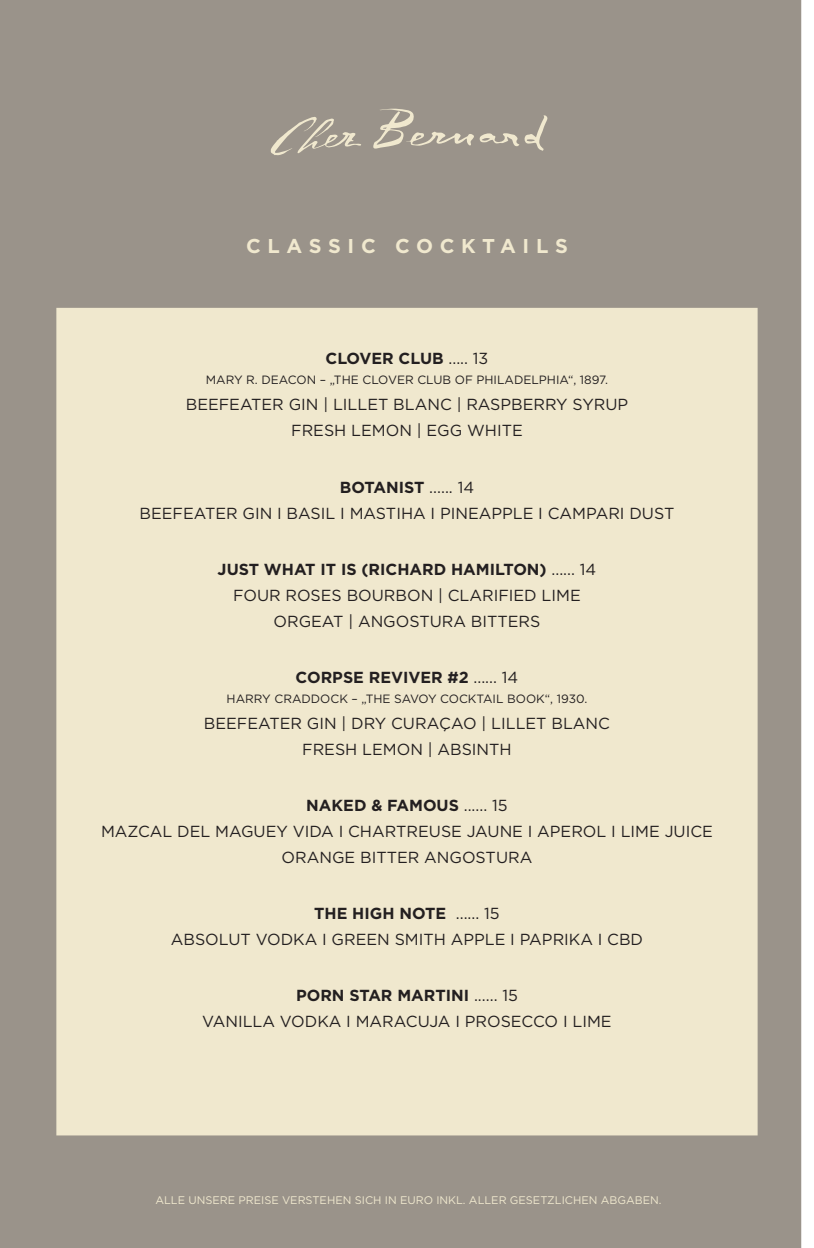
<style>
.page{position:relative;width:814px;height:1248px;background:#fff}
.page>*{position:absolute;margin:0;border:0;box-sizing:border-box;transform-origin:0 0}
.t1{font:700 20px "Gotham";letter-spacing:.335em;color:#f0e8ce}
.t2{font:16px/26px "Gotham";color:#231f20;text-align:center}
.t3{font:700 16px "Gotham";color:#231f20}
.t4{font:12px "Gotham";color:#231f20}
.t5{font:11px "Gotham";color:#f0e8ce}
.s1{font-weight:400}
.s2{font-weight:700}
</style>
<div class="page">
<div style="left:0;top:0;width:801px;height:1247px;background:#9a938a"></div>
<svg style="left:270px;top:115px;width:91px;height:40px;background:#a9a195"></svg>
<svg style="left:372px;top:108px;width:175px;height:43px;background:#a8a095"></svg>
<div style="left:101px;top:353px;width:611px;height:737px;background:#f0e8ce"></div>
<div style="left:56px;top:308px;width:701px;height:827px;border:90px solid #f0e8ce"></div>
<p class="t1" style="left:246px;top:234px;width:323px">CLASSIC COCKTAILS</p>
<p class="t3" style="left:325px;top:349px;width:164px">CLOVER CLUB <span class="s1">..... 13</span></p>
<p class="t4" style="left:206px;top:373px;width:404px">MARY R. DEACON – „THE CLOVER CLUB OF PHILADELPHIA“, 1897.</p>
<p class="t2" style="left:186px;top:391px;width:444px">BEEFEATER GIN | LILLET BLANC | RASPBERRY SYRUP<br>FRESH LEMON | EGG WHITE</p>
<p class="t3" style="left:340px;top:477px;width:136px">BOTANIST <span class="s1">...... 14</span></p>
<p class="t2" style="left:139px;top:499px;width:536px">BEEFEATER GIN I BASIL I MASTIHA I PINEAPPLE I CAMPARI DUST</p>
<p class="t2" style="left:218px;top:555px;width:380px"><span class="s2">JUST WHAT IT IS (RICHARD HAMILTON)</span> ...... 14<br>FOUR ROSES BOURBON | CLARIFIED LIME<br>ORGEAT | ANGOSTURA BITTERS</p>
<p class="t3" style="left:295px;top:667px;width:224px">CORPSE REVIVER #2 <span class="s1">...... 14</span></p>
<p class="t4" style="left:227px;top:691px;width:362px">HARRY CRADDOCK – „THE SAVOY COCKTAIL BOOK“, 1930.</p>
<p class="t2" style="left:204px;top:709px;width:407px">BEEFEATER GIN | DRY CURAÇAO | LILLET BLANC<br>FRESH LEMON | ABSINTH</p>
<p class="t2" style="left:101px;top:791px;width:613px"><span class="s2">NAKED &amp; FAMOUS</span> ...... 15<br>MAZCAL DEL MAGUEY VIDA I CHARTREUSE JAUNE I APEROL I LIME JUICE<br>ORANGE BITTER ANGOSTURA</p>
<p class="t3" style="left:314px;top:903px;width:187px">THE HIGH NOTE <span class="s1">...... 15</span></p>
<p class="t2" style="left:171px;top:925px;width:474px">ABSOLUT VODKA I GREEN SMITH APPLE I PAPRIKA I CBD</p>
<p class="t3" style="left:296px;top:985px;width:223px">PORN STAR MARTINI <span class="s1">...... 15</span></p>
<p class="t2" style="left:202px;top:1007px;width:411px">VANILLA VODKA I MARACUJA I PROSECCO I LIME</p>
<p class="t5" style="left:155px;top:1193px;width:507px">ALLE UNSERE PREISE VERSTEHEN SICH IN EURO INKL. ALLER GESETZLICHEN ABGABEN.</p>
</div>
